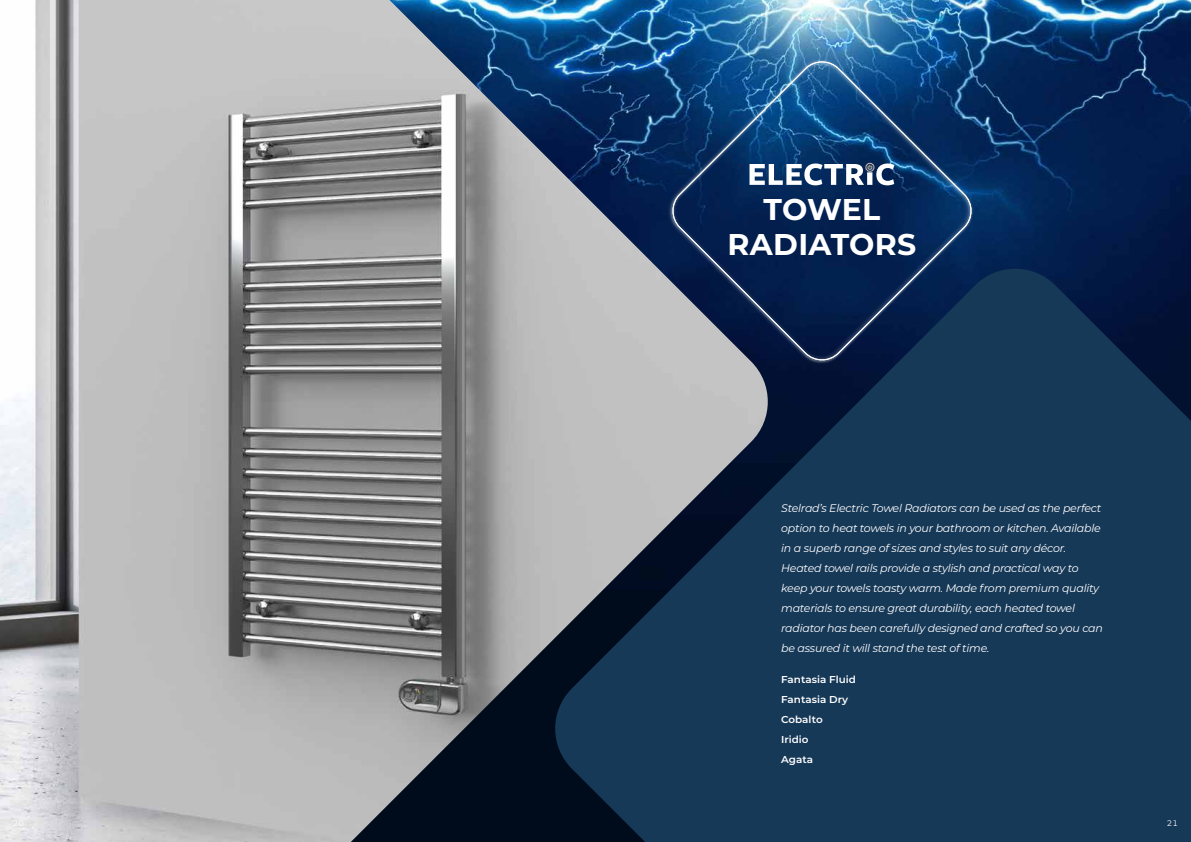
<style>
.page{position:relative;width:1191px;height:842px;background:#fff}
.page>*{position:absolute;margin:0;border:0;box-sizing:border-box;transform-origin:0 0}
.t1{font:700 30px/35px "Montserrat";letter-spacing:.01em;color:#fff;text-align:center}
.t2{font:italic 11px/20px "Montserrat";letter-spacing:-.02em;color:#fff}
.t3{font:600 10px/20px "Montserrat";color:#fff;scale:1.04 1}
.t4{font:8px "Montserrat";color:#fff}
</style>
<div class="page">
<img style="left:770px;top:0;width:421px;height:263px">
<svg style="left:770px;top:263px;width:421px;height:579px;fill:#173958"></svg>
<img style="left:0;top:0;width:770px;height:842px">
<svg style="left:656px;top:45px;width:332px;height:332px"></svg>
<svg style="left:659px;top:48px;width:325px;height:325px"></svg>
<svg style="left:670px;top:59px;width:304px;height:304px"></svg>
<svg style="left:749px;top:162px;width:145px;height:23px"></svg>
<h1 class="t1" style="left:727px;top:190px;width:190px">TOWEL<br>RADIATORS</h1>
<p class="t2" style="left:781px;top:498px;width:323px">Stelrad’s Electric Towel Radiators can be used as the perfect option to heat towels in your bathroom or kitchen. Available in a superb range of sizes and styles to suit any décor.<br>Heated towel rails provide a stylish and practical way to keep your towels toasty warm. Made from premium quality materials to ensure great durability, each heated towel radiator has been carefully designed and crafted so you can be assured it will stand the test of time.</p>
<p class="t3" style="left:781px;top:669px;width:73px">Fantasia Fluid<br>Fantasia Dry<br>Cobalto<br>Iridio<br>Agata</p>
<p class="t4" style="left:1167px;top:817px;width:13px">21</p>
</div>
